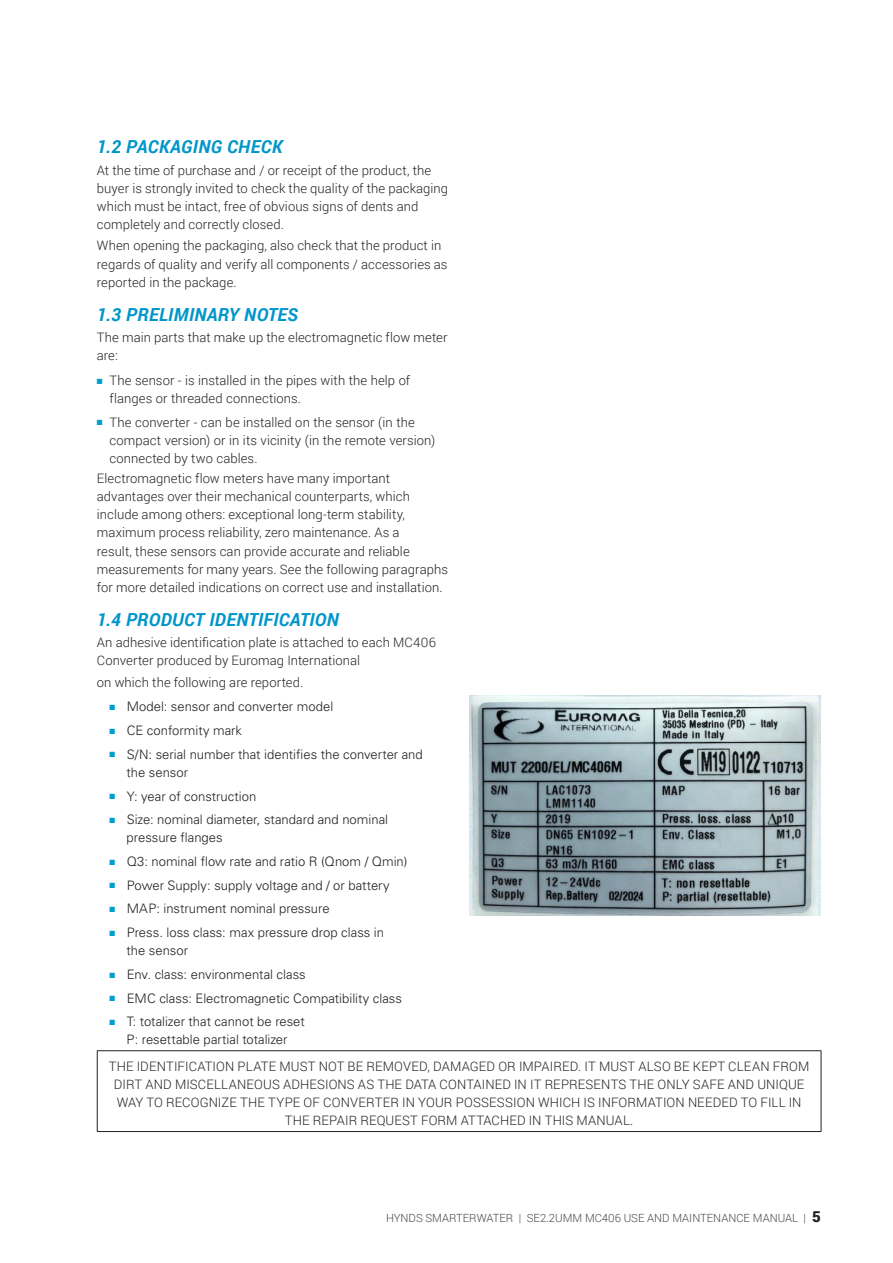
<style>
.page{position:relative;width:893px;height:1263px;background:#fff}
.page>*{position:absolute;margin:0;border:0;box-sizing:border-box;transform-origin:0 0}
.Sub_Heading{font:italic 700 18px "Roboto";letter-spacing:.02em;color:#0096ca}
.Body{font:300 13.05px/18.1px "Roboto";letter-spacing:.005em;color:#231f20}
.t1{font:300 13.05px/18.1px "Univers LT Std";color:#231f20}
.t2{font:300 11.25px "Roboto";color:#454647}
.s1{color:#009fcf}
.s2{font-weight:900;font-size:15px;color:#231f20}
</style>
<div class="page">
<hr style="left:97px;top:1050px;width:724px;height:1px;background:#231f20">
<hr style="left:97px;top:1051px;width:1px;height:80px;background:#231f20">
<hr style="left:97px;top:1131px;width:724px;height:1px;background:#231f20">
<hr style="left:821px;top:1051px;width:1px;height:80px;background:#231f20">
<img style="left:469px;top:695px;width:352px;height:220px">
<p class="Sub_Heading" style="left:97px;top:134px;width:187px">1.2 PACKAGING CHECK</p>
<p class="Body" style="left:97px;top:160px;width:353px">At the time of purchase and / or receipt of the product, the buyer is strongly invited to check the quality of the packaging which must be intact, free of obvious signs of dents and completely and correctly closed.</p>
<p class="Body" style="left:97px;top:236px;width:352px">When opening the packaging, also check that the product in regards of quality and verify all components / accessories as reported in the package.</p>
<p class="Sub_Heading" style="left:97px;top:302px;width:202px">1.3 PRELIMINARY NOTES</p>
<p class="Body" style="left:97px;top:328px;width:352px">The main parts that make up the electromagnetic flow meter are:</p>
<p class="Body" style="left:110px;top:371px;width:302px;text-indent:-13px"><span class="s1">■</span> The sensor - is installed in the pipes with the help of flanges or threaded connections.</p>
<p class="Body" style="left:110px;top:412px;width:327px;text-indent:-13px"><span class="s1">■</span> The converter - can be installed on the sensor (in the compact version) or in its vicinity (in the remote version) connected by two cables.</p>
<p class="Body" style="left:97px;top:469px;width:353px">Electromagnetic flow meters have many important advantages over their mechanical counterparts, which include among others: exceptional long-term stability, maximum process reliability, zero maintenance. As a<br>result, these sensors can provide accurate and reliable measurements for many years. See the following paragraphs for more detailed indications on correct use and installation.</p>
<p class="Sub_Heading" style="left:97px;top:607px;width:243px">1.4 PRODUCT IDENTIFICATION</p>
<p class="Body" style="left:97px;top:633px;width:341px">An adhesive identification plate is attached to each MC406<br>Converter produced by Euromag I nternational</p>
<p class="Body" style="left:97px;top:672px;width:208px">on which the following are reported.</p>
<p class="t1" style="left:110px;top:698px;width:225px"><span class="s1">■</span> Model: sensor and converter model</p>
<p class="t1" style="left:110px;top:721px;width:134px"><span class="s1">■</span> CE conformity mark</p>
<p class="t1" style="left:127px;top:745px;width:298px;text-indent:-17px"><span class="s1">■</span> S/N: serial number that identifies the converter and the sensor</p>
<p class="t1" style="left:110px;top:787px;width:148px"><span class="s1">■</span> Y: year of construction</p>
<p class="t1" style="left:127px;top:810px;width:263px;text-indent:-17px"><span class="s1">■</span> Size: nominal diameter, standard and nominal pressure flanges</p>
<p class="t1" style="left:110px;top:852px;width:299px"><span class="s1">■</span> Q3: nominal flow rate and ratio R (Qnom / Qmin)</p>
<p class="t1" style="left:110px;top:876px;width:282px"><span class="s1">■</span> Power Supply: supply voltage and / or battery</p>
<p class="t1" style="left:110px;top:900px;width:221px"><span class="s1">■</span> MAP: instrument nominal pressure</p>
<p class="t1" style="left:127px;top:923px;width:259px;text-indent:-17px"><span class="s1">■</span> Press. loss class: max pressure drop class in the sensor</p>
<p class="t1" style="left:110px;top:965px;width:198px"><span class="s1">■</span> Env. class: environmental class</p>
<p class="t1" style="left:110px;top:989px;width:294px"><span class="s1">■</span> EMC class: Electromagnetic Compatibility class</p>
<p class="t1" style="left:110px;top:1012px;width:197px;text-align:center"><span class="s1">■</span> T: totalizer that cannot be reset<br>P: resettable partial totalizer</p>
<p class="Body" style="left:109px;top:1056px;width:702px;text-align:center">THE I DENTI FI CATI ON PLATE MUST NOT BE REMOVED, DAMAGED OR I MPAI RED. IT MUST ALSO BE KEPT CLEAN FROM DI RT AND MISCELLANEOUS ADHESI ONS AS THE DATA CONTAI NED I N IT REPRESENTS THE ONLY SAFE AND UNI QUE WAY TO RECOGNIZE THE TYPE OF CONVERTER I N YOUR POSSESSION WHICH IS I NFORMATION NEEDED TO FILL I N THE REPAI R REQUEST FORM ATTACHED I N THIS MANUAL.</p>
<p class="t2" style="left:386px;top:1210px;width:270px">HYNDS SMARTERWATER | SE2.2UMM MC406 Use and</p>
<p class="t2" style="left:672px;top:1210px;width:28px">Maintenance</p>
<p class="t2" style="left:753px;top:1210px;width:19px">Manua</p>
<p class="t2" style="left:792px;top:1210px;width:30px">l | <span class="s2">5</span></p>
</div>
